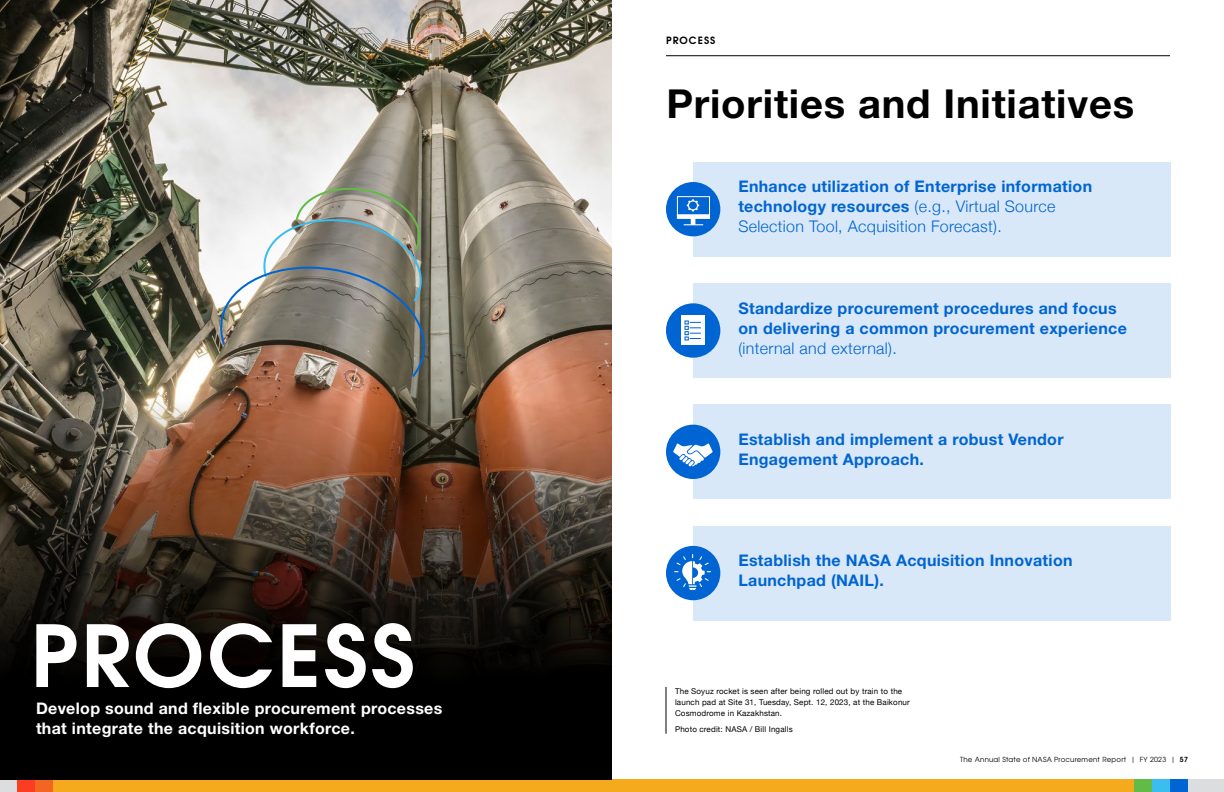
<style>
.page{position:relative;width:1224px;height:792px;background:#fff}
.page>*{position:absolute;margin:0;border:0;box-sizing:border-box;transform-origin:0 0}
.t1{font:700 85px "Te X Gyre Adventor";letter-spacing:.035em;color:#fff}
.t2{font:700 40px "Helvetica Neue";letter-spacing:.02em;color:#000}
.t3{font:700 16px/20px "Helvetica Neue";letter-spacing:.02em;color:#0065d2}
.t4{font:700 16px/20px "Helvetica Neue";letter-spacing:.02em;color:#fff}
.t5{font:300 16px "Helvetica Neue";letter-spacing:.02em;color:#0065d2}
.t6{font:700 10px "Te X Gyre Adventor";letter-spacing:.105em;color:#000}
.t7{font:8px/11px "Helvetica Neue";letter-spacing:.02em;color:#000}
.t8{font:7px "Te X Gyre Adventor";letter-spacing:.03em;color:#000}
.s1{font-weight:300}
.s2{font-weight:700}
</style>
<div class="page">
<hr style="left:666px;top:55px;width:504px;height:1px;background:#000">
<div style="left:0;top:779px;width:17px;height:13px;background:#dcddde"></div>
<div style="left:17px;top:779px;width:18px;height:13px;background:#fc3d21"></div>
<div style="left:35px;top:779px;width:19px;height:13px;background:#f26622"></div>
<div style="left:54px;top:779px;width:1080px;height:13px;background:#f5a91c"></div>
<div style="left:1134px;top:779px;width:18px;height:13px;background:#61bb46"></div>
<div style="left:1152px;top:779px;width:18px;height:13px;background:#3abef0"></div>
<div style="left:1170px;top:779px;width:18px;height:13px;background:#0065d2"></div>
<div style="left:1188px;top:779px;width:36px;height:13px;background:#dcddde"></div>
<img style="left:0;top:0;width:612px;height:391px">
<svg style="left:0;top:391px;width:612px;height:388px;background:#35251b"></svg>
<div style="left:693px;top:162px;width:477px;height:94px;background:#d9e8f8"></div>
<div style="left:693px;top:283px;width:477px;height:95px;background:#d9e8f8"></div>
<div style="left:693px;top:405px;width:477px;height:94px;background:#d9e8f8"></div>
<div style="left:693px;top:526px;width:477px;height:94px;background:#d9e8f8"></div>
<div style="left:666px;top:182px;width:54px;height:54px;background:#0065d2;border-radius:50%"></div>
<div style="left:666px;top:303px;width:54px;height:55px;background:#0065d2;border-radius:50%"></div>
<div style="left:666px;top:425px;width:54px;height:54px;background:#0065d2;border-radius:50%"></div>
<div style="left:666px;top:546px;width:54px;height:54px;background:#0065d2;border-radius:50%"></div>
<div style="left:677px;top:196px;width:33px;height:23px;border:1px solid #fff"></div>
<svg style="left:677px;top:199px;width:33px;height:26px"></svg>
<div style="left:682px;top:316px;width:23px;height:29px;background:#fff"></div>
<svg style="left:684px;top:320px;width:17px;height:21px"></svg>
<svg style="left:673px;top:443px;width:40px;height:24px"></svg>
<hr style="left:666px;top:687px;width:1px;height:47px;background:#000">
<img style="left:218px;top:182px;width:214px;height:197px">
<svg style="left:674px;top:554px;width:37px;height:36px"></svg>
<h1 class="t1" style="left:31px;top:582px;width:386px">PROCESS</h1>
<p class="t4" style="left:36px;top:698px;width:408px">Develop sound and flexible procurement processes that integrate the acquisition workforce.</p>
<p class="t6" style="left:666px;top:32px;width:51px">PROCESS</p>
<h2 class="t2" style="left:666px;top:79px;width:469px">Priorities and Initiatives</h2>
<p class="t3" style="left:738px;top:176px;width:355px">Enhance utilization of Enterprise information technology resources <span class="s1">(e.g., Virtual Source<br>Selection Tool, Acquisition Forecast).</span></p>
<p class="t3" style="left:738px;top:297px;width:390px">Standardize procurement procedures and focus on delivering a common procurement experience</p>
<p class="t5" style="left:738px;top:335px;width:160px">(internal and external).</p>
<p class="t3" style="left:738px;top:429px;width:327px">Establish and implement a robust Vendor<br>Engagement Approach.</p>
<p class="t3" style="left:738px;top:550px;width:336px">Establish the NASA Acquisition Innovation<br>Launchpad (NAIL).</p>
<p class="t7" style="left:675px;top:687px;width:236px">The Soyuz rocket is seen after being rolled out by train to the launch pad at Site 31, Tuesday, Sept. 12, 2023, at the Baikonur<br>Cosmodrome in Kazakhstan.</p>
<p class="t7" style="left:675px;top:724px;width:119px">Photo credit: NASA / Bill Ingalls</p>
<p class="t8" style="left:960px;top:754px;width:229px">The Annual State of NASA Procurement Report | FY 2023 | <span class="s2">57</span></p>
</div>
